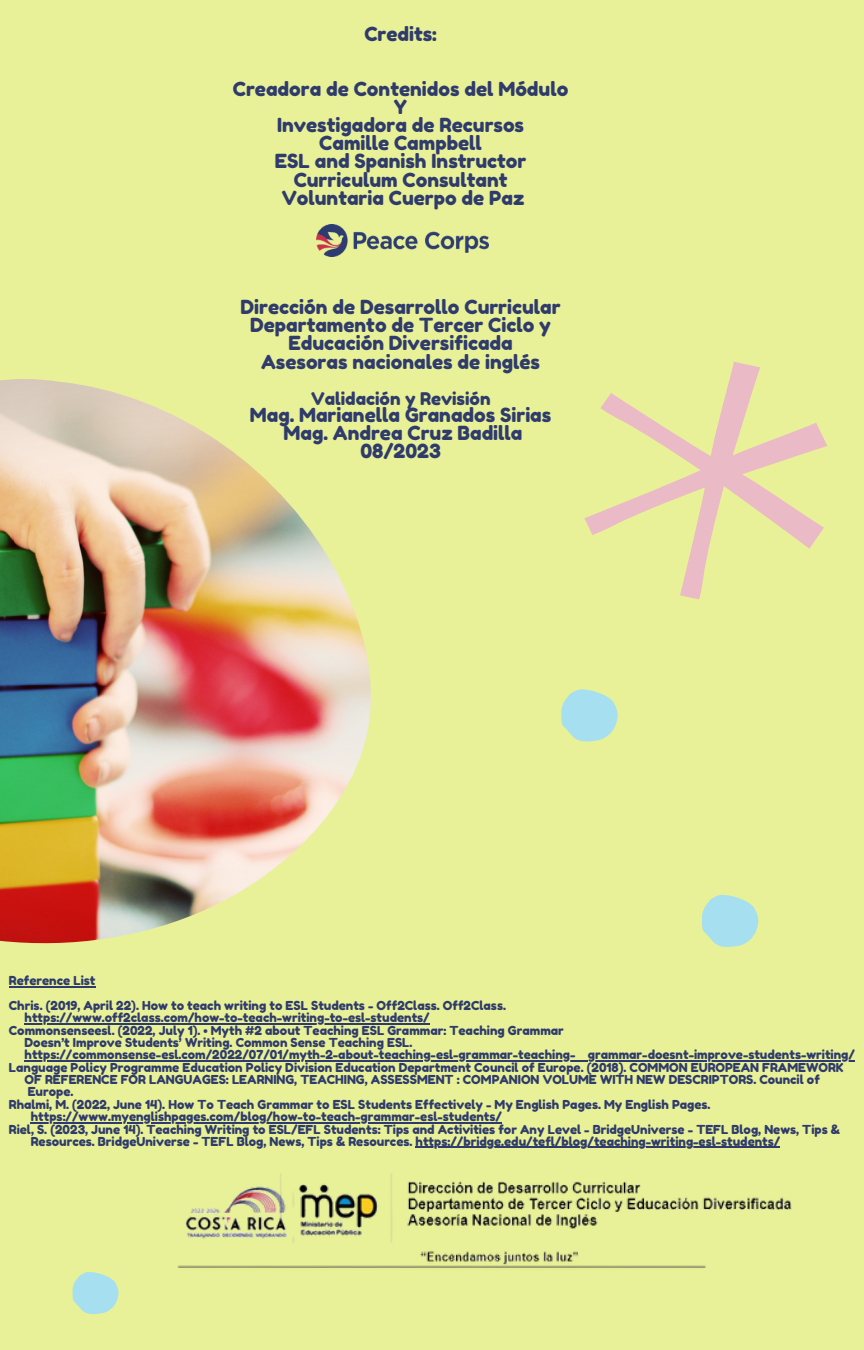
<style>
.page{position:relative;width:864px;height:1350px;background:#e8f197}
.page>*{position:absolute;margin:0;border:0;box-sizing:border-box;transform-origin:0 0}
.t1{font:19.35px "Fredoka One";color:#2f3b6c}
.t2{font:17.55px "Fredoka One";color:#2f3b6c}
.t3{font:12.38px "Fredoka One";color:#2f3b6c}
</style>
<div class="page">
<img style="left:0;top:379px;width:371px;height:565px">
<svg style="left:584px;top:362px;width:243px;height:237px"></svg>
<svg style="left:72px;top:1272px;width:47px;height:43px"></svg>
<svg style="left:702px;top:895px;width:57px;height:52px"></svg>
<svg style="left:561px;top:689px;width:57px;height:53px"></svg>
<img style="left:317px;top:225px;width:172px;height:32px">
<img style="left:177px;top:1146px;width:615px;height:122px">
<hr style="left:9px;top:986px;width:86px;height:1px;background:#2f3b6c">
<hr style="left:25px;top:1023px;width:405px;height:1px;background:#2f3b6c">
<hr style="left:25px;top:1060px;width:550px;height:1px;background:#2f3b6c">
<svg style="left:575px;top:1060px;width:13px;height:1px"></svg>
<hr style="left:588px;top:1060px;width:267px;height:1px;background:#2f3b6c">
<hr style="left:31px;top:1122px;width:471px;height:1px;background:#2f3b6c">
<hr style="left:416px;top:1147px;width:364px;height:1px;background:#2f3b6c">
<p class="t1" style="left:364px;top:22px;width:74px">Credits:</p>
<p class="t1" style="left:233px;top:77px;width:337px">Creadora de Contenidos del Módulo</p>
<p class="t1" style="left:394px;top:95px;width:15px">Y</p>
<p class="t1" style="left:277px;top:113px;width:249px">Investigadora de Recursos</p>
<p class="t1" style="left:319px;top:131px;width:164px">Camille Campbell</p>
<p class="t1" style="left:275px;top:150px;width:253px">ESL and Spanish Instructor</p>
<p class="t1" style="left:294px;top:168px;width:215px">Curriculum Consultant</p>
<p class="t1" style="left:282px;top:186px;width:244px">Voluntaria Cuerpo de Paz</p>
<p class="t1" style="left:241px;top:295px;width:322px">Dirección de Desarrollo Curricular</p>
<p class="t1" style="left:250px;top:313px;width:302px">Departamento de Tercer Ciclo y</p>
<p class="t1" style="left:288px;top:332px;width:226px">Educación Diversificada</p>
<p class="t1" style="left:261px;top:350px;width:281px">Asesoras nacionales de inglés</p>
<p class="t2" style="left:311px;top:388px;width:181px">Validación y Revisión</p>
<p class="t1" style="left:250px;top:403px;width:303px">Mag. Marianella Granados Sirias</p>
<p class="t1" style="left:284px;top:421px;width:240px">Mag. Andrea Cruz Badilla</p>
<p class="t1" style="left:360px;top:440px;width:82px">08/2023</p>
<p class="t3" style="left:9px;top:973px;width:88px">Reference List</p>
<p class="t3" style="left:9px;top:998px;width:499px">Chris. (2019, April 22). How to teach writing to ESL Students - Off2Class. Off2Class.</p>
<p class="t3" style="left:25px;top:1010px;width:407px">https://www.off2class.com/how-to-teach-writing-to-esl-students/</p>
<p class="t3" style="left:9px;top:1023px;width:556px">Commonsenseesl. (2022, July 1). • Myth #2 about Teaching ESL Grammar: Teaching Grammar</p>
<p class="t3" style="left:25px;top:1035px;width:389px">Doesn’t Improve Students’ Writing. Common Sense Teaching ESL.</p>
<p class="t3" style="left:25px;top:1047px;width:832px">https://commonsense-esl.com/2022/07/01/myth-2-about-teaching-esl-grammar-teaching- grammar-doesnt-improve-students-writing/</p>
<p class="t3" style="left:9px;top:1060px;width:836px">Language Policy Programme Education Policy Division Education Department Council of Europe. (2018). COMMON EUROPEAN FRAMEWORK</p>
<p class="t3" style="left:25px;top:1072px;width:797px">OF REFERENCE FOR LANGUAGES: LEARNING, TEACHING, ASSESSMENT : COMPANION VOLUME WITH NEW DESCRIPTORS. Council of</p>
<p class="t3" style="left:28px;top:1084px;width:47px">Europe.</p>
<p class="t3" style="left:9px;top:1097px;width:703px">Rhalmi, M. (2022, June 14). How To Teach Grammar to ESL Students Effectively - My English Pages. My English Pages.</p>
<p class="t3" style="left:31px;top:1109px;width:473px">https://www.myenglishpages.com/blog/how-to-teach-grammar-esl-students/</p>
<p class="t3" style="left:9px;top:1122px;width:833px">Riel, S. (2023, June 14). Teaching Writing to ESL/EFL Students: Tips and Activities for Any Level - BridgeUniverse - TEFL Blog, News, Tips &amp;</p>
<p class="t3" style="left:31px;top:1134px;width:751px">Resources. BridgeUniverse - TEFL Blog, News, Tips &amp; Resources. https://bridge.edu/tefl/blog/teaching-writing-esl-students/</p>
</div>
